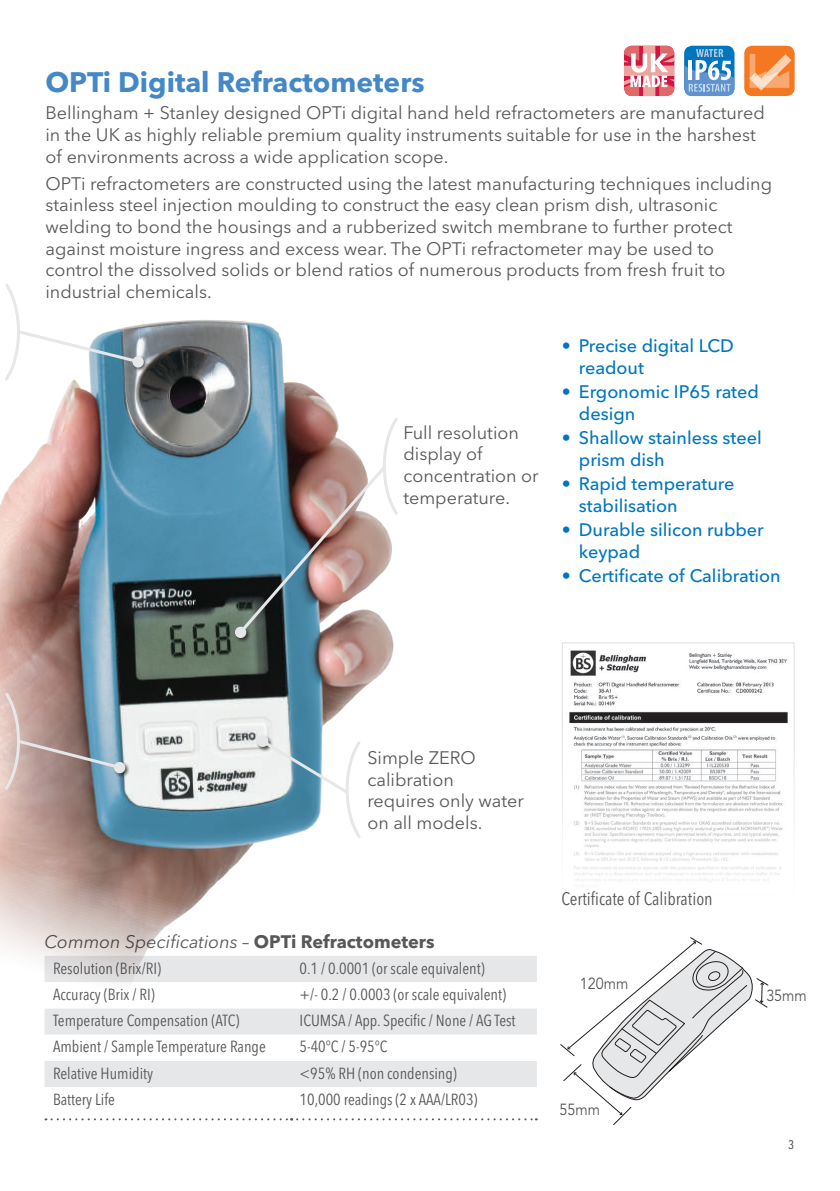
<style>
.page{position:relative;width:840px;height:1191px;background:#fff}
.page>*{position:absolute;margin:0;border:0;box-sizing:border-box;transform-origin:0 0}
.t1{font:700 28px "Avenir Next LT Pro";color:#4588c7}
.t2{font:18px/21.6px "Avenir Next LT Pro";color:#57585a}
.t3{font:500 18px/21.6px "Avenir Next LT Pro";color:#0076be}
.t4{font:italic 18px "Avenir Next LT Pro";color:#57585a}
.t5{font:condensed 18px "Avenir Next LT Pro";color:#57585a}
.t6{font:condensed 16px "Avenir Next LT Pro";color:#57585a}
.t7{font:16px "Avenir";letter-spacing:-.005em;color:#57585a;scale:.9 1}
.s1{font-weight:700}
.s2{font-weight:700;font-style:normal}
</style>
<div class="page">
<img style="left:569px;top:650px;width:219px;height:336px">
<div style="left:561px;top:642px;width:233px;height:349px;border:1px solid #dddee0"></div>
<svg style="left:560px;top:936px;width:208px;height:190px"></svg>
<svg style="left:624px;top:46px;width:50px;height:50px"></svg>
<div style="left:683px;top:46px;width:51px;height:50px;background:#0076be;border-radius:8px"></div>
<svg style="left:683px;top:49px;width:51px;height:47px"></svg>
<div style="left:743px;top:46px;width:51px;height:50px;background:#f47721;border-radius:8px"></div>
<svg style="left:749px;top:54px;width:42px;height:37px"></svg>
<img style="left:0;top:320px;width:394px;height:638px">
<div style="left:131px;top:355px;width:17px;height:17px;background:#231f20;opacity:.75"></div>
<div style="left:132px;top:356px;width:12px;height:11px;border:4px solid #e6e7e9;border-radius:50%"></div>
<svg style="left:44px;top:955px;width:492px;height:27px;background:#e4e5e7"></svg>
<svg style="left:44px;top:982px;width:492px;height:137px"></svg>
<svg style="left:45px;top:1118px;width:491px;height:2px"></svg>
<svg style="left:2px;top:284px;width:140px;height:99px"></svg>
<div style="left:113px;top:761px;width:17px;height:17px;background:#231f20;opacity:.75"></div>
<div style="left:114px;top:762px;width:11px;height:11px;border:4px solid #e6e7e9;border-radius:50%"></div>
<svg style="left:2px;top:690px;width:122px;height:102px;background:#a29b9d"></svg>
<div style="left:234px;top:625px;width:17px;height:18px;background:#231f20;opacity:.75"></div>
<div style="left:235px;top:626px;width:11px;height:12px;border:4px solid #e6e7e9;border-radius:50%"></div>
<img style="left:236px;top:415px;width:162px;height:221px">
<div style="left:256px;top:734px;width:17px;height:17px;background:#231f20;opacity:.75"></div>
<div style="left:257px;top:735px;width:11px;height:12px;border:4px solid #e6e7e9;border-radius:50%"></div>
<svg style="left:258px;top:737px;width:105px;height:104px"></svg>
<h1 class="t1" style="left:45px;top:65px;width:380px">OPTi Digital Refractometers</h1>
<p class="t2" style="left:45px;top:102px;width:720px">Bellingham + Stanley designed OPTi digital hand held refractometers are manufactured in the UK as highly reliable premium quality instruments suitable for use in the harshest of environments across a wide application scope.</p>
<p class="t2" style="left:45px;top:173px;width:727px">OPTi refractometers are constructed using the latest manufacturing techniques including stainless steel injection moulding to construct the easy clean prism dish, ultrasonic welding to bond the housings and a rubberized switch membrane to further protect against moisture ingress and excess wear. The OPTi refractometer may be used to control the dissolved solids or blend ratios of numerous products from fresh fruit to industrial chemicals.</p>
<p class="t2" style="left:403px;top:422px;width:137px">Full resolution display of concentration or temperature.</p>
<p class="t3" style="left:578px;top:335px;width:156px;text-indent:-17px"><span class="s1">•</span> Precise digital LCD readout</p>
<p class="t3" style="left:578px;top:381px;width:181px;text-indent:-17px"><span class="s1">•</span> Ergonomic IP65 rated design</p>
<p class="t3" style="left:578px;top:427px;width:184px;text-indent:-17px"><span class="s1">•</span> Shallow stainless steel prism dish</p>
<p class="t3" style="left:578px;top:473px;width:157px;text-indent:-17px"><span class="s1">•</span> Rapid temperature stabilisation</p>
<p class="t3" style="left:578px;top:519px;width:186px;text-indent:-17px"><span class="s1">•</span> Durable silicon rubber keypad</p>
<p class="t3" style="left:561px;top:565px;width:220px"><span class="s1">•</span> Certificate of Calibration</p>
<p class="t2" style="left:367px;top:747px;width:158px">Simple ZERO calibration requires only water on all models.</p>
<p class="t4" style="left:44px;top:930px;width:391px">Common Specifications – <span class="s2">OPTi Refractometers</span></p>
<p class="t6" style="left:53px;top:958px;width:109px">Resolution (Brix/RI)</p>
<p class="t6" style="left:299px;top:958px;width:186px">0.1 / 0.0001 (or scale equivalent)</p>
<p class="t6" style="left:53px;top:984px;width:103px">Accuracy (Brix / RI)</p>
<p class="t6" style="left:299px;top:984px;width:208px">+/- 0.2 / 0.0003 (or scale equivalent)</p>
<p class="t6" style="left:53px;top:1011px;width:188px">Temperature Compensation (ATC)</p>
<p class="t6" style="left:299px;top:1011px;width:217px">ICUMSA / App. Specific / None / AG Test</p>
<p class="t6" style="left:53px;top:1037px;width:214px">Ambient / Sample Temperature Range</p>
<p class="t6" style="left:299px;top:1037px;width:89px">5-40°C / 5-95°C</p>
<p class="t6" style="left:53px;top:1063px;width:102px">Relative Humidity</p>
<p class="t6" style="left:299px;top:1063px;width:159px">&lt;95% RH (non condensing)</p>
<p class="t6" style="left:53px;top:1089px;width:63px">Battery Life</p>
<p class="t6" style="left:299px;top:1089px;width:179px">10,000 readings (2 x AAA/LR03)</p>
<p class="t5" style="left:561px;top:888px;width:153px">Certificate of Calibration</p>
<p class="t7" style="left:579px;top:974px;width:55px">120mm</p>
<p class="t7" style="left:559px;top:1100px;width:46px">55mm</p>
<p class="t7" style="left:765px;top:986px;width:46px">35mm</p>
<p class="t6" style="left:787px;top:1134px;width:8px">3</p>
</div>
